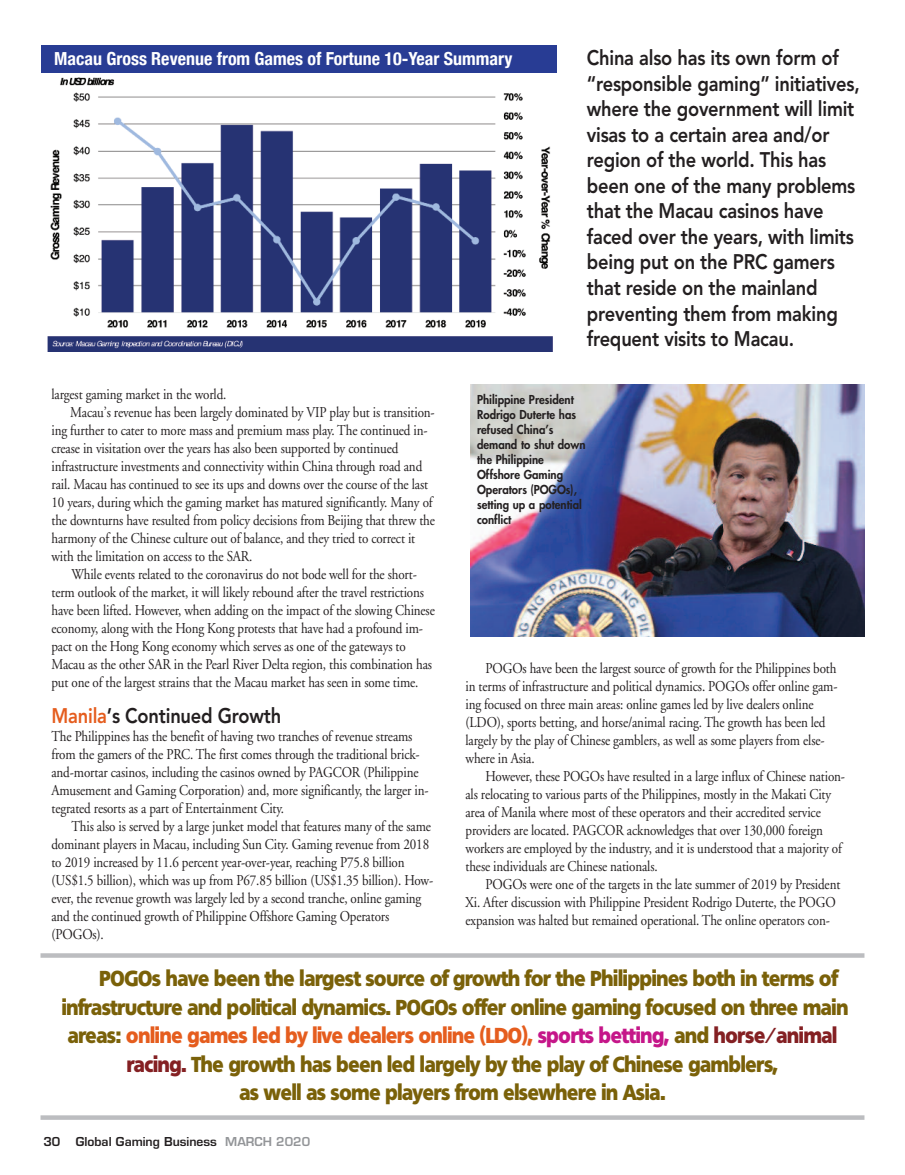
<style>
.page{position:relative;width:905px;height:1175px;background:#fff}
.page>*{position:absolute;margin:0;border:0;box-sizing:border-box;transform-origin:0 0}
.t1{font:800 21px/25.5px "Avenir";letter-spacing:-.01em;color:#231f20;scale:.87 1}
.t2{font:21px "Fustian";letter-spacing:-.01em;color:#7a6109;scale:.87 1}
.t3{font:21px "Fustian";letter-spacing:-.01em;color:#e55d1e;scale:.87 1}
.t4{font:700 condensed 18px "Helvetica Neue";color:#fff}
.t5{font:15px/18px "Adobe Garamond";letter-spacing:-.01em;color:#231f20;scale:.87 1}
.t6{font:800 12px/15px "Futura";color:#231f20;scale:.95 1}
.t7{font:600 12px "Eurostile";color:#231f20}
.s1{color:#e55d1e}
.s2{color:#7a6109}
.s3{color:#c51689}
.s4{color:#842023}
.s5{color:#939598}
</style>
<div class="page">
<img style="left:47px;top:77px;width:505px;height:274px">
<img style="left:470px;top:385px;width:394px;height:251px">
<div style="left:40px;top:45px;width:516px;height:28px;background:#283c94"></div>
<svg style="left:40px;top:953px;width:824px;height:4px;background:#c0c1c4"></svg>
<svg style="left:40px;top:1115px;width:824px;height:4px;background:#c1c2c5"></svg>
<p class="t4" style="left:54px;top:48px;width:460px">Macau Gross Revenue from Games of Fortune 10-Year Summary</p>
<p class="t1" style="left:587px;top:47px;width:315px">China also has its own form of “responsible gaming” initiatives, where the government will limit visas to a certain area and/or region of the world. This has been one of the many problems that the Macau casinos have faced over the years, with limits being put on the PRC gamers that reside on the mainland preventing them from making frequent visits to Macau.</p>
<p class="t5" style="left:51px;top:387px;width:203px">largest gaming market in the world.</p>
<p class="t5" style="left:70px;top:405px;width:420px">Macau’s revenue has been largely dominated by VIP play but is transition-</p>
<p class="t5" style="left:51px;top:423px;width:434px">ing further to cater to more mass and premium mass play. The continued in-</p>
<p class="t5" style="left:51px;top:441px;width:400px">crease in visitation over the years has also been supported by continued</p>
<p class="t5" style="left:51px;top:459px;width:428px">infrastructure investments and connectivity within China through road and</p>
<p class="t5" style="left:51px;top:477px;width:434px">rail. Macau has continued to see its ups and downs over the course of the last</p>
<p class="t5" style="left:51px;top:495px;width:439px">10 years, during which the gaming market has matured significantly. Many of</p>
<p class="t5" style="left:51px;top:513px;width:442px">the downturns have resulted from policy decisions from Beijing that threw the</p>
<p class="t5" style="left:51px;top:531px;width:419px">harmony of the Chinese culture out of balance, and they tried to correct it</p>
<p class="t5" style="left:51px;top:549px;width:232px">with the limitation on access to the SAR.</p>
<p class="t5" style="left:71px;top:567px;width:398px">While events related to the coronavirus do not bode well for the short-</p>
<p class="t5" style="left:51px;top:585px;width:430px">term outlook of the market, it will likely rebound after the travel restrictions</p>
<p class="t5" style="left:51px;top:603px;width:442px">have been lifted. However, when adding on the impact of the slowing Chinese</p>
<p class="t5" style="left:51px;top:621px;width:428px">economy, along with the Hong Kong protests that have had a profound im-</p>
<p class="t5" style="left:51px;top:639px;width:409px">pact on the Hong Kong economy which serves as one of the gateways to</p>
<p class="t5" style="left:51px;top:657px;width:439px">Macau as the other SAR in the Pearl River Delta region, this combination has</p>
<p class="t5" style="left:51px;top:675px;width:423px">put one of the largest strains that the Macau market has seen in some time.</p>
<h1 class="t1" style="left:51px;top:705px;width:265px"><span class="s1">Manila</span>’s Continued Growth</h1>
<p class="t5" style="left:51px;top:729px;width:435px">The Philippines has the benefit of having two tranches of revenue streams from the gamers of the PRC. The first comes through the traditional brick&shy;and-mortar casinos, including the casinos owned by PAGCOR (Philippine Amusement and Gaming Corporation) and, more significantly, the larger in&shy;tegrated resorts as a part of Entertainment City.</p>
<p class="t5" style="left:51px;top:819px;width:440px;text-indent:20px">This also is served by a large junket model that features many of the same dominant players in Macau, including Sun City. Gaming revenue from 2018 to 2019 increased by 11.6 percent year-over-year, reaching P75.8 billion (US$1.5 billion), which was up from P67.85 billion (US$1.35 billion). How&shy;ever, the revenue growth was largely led by a second tranche, online gaming and the continued growth of Philippine Offshore Gaming Operators (POGOs).</p>
<h1 class="t2" style="left:99px;top:966px;width:850px">POGOs have been the largest source of growth for the Philippines both in terms of</h1>
<h1 class="t2" style="left:62px;top:995px;width:905px">infrastructure and political dynamics. POGOs offer online gaming focused on three main</h1>
<h1 class="t3" style="left:68px;top:1023px;width:886px"><span class="s2">areas:</span> online games led by live dealers online (LDO), <span class="s3">sports betting,</span> <span class="s2">and</span> <span class="s4">horse/animal</span></h1>
<h1 class="t2" style="left:127px;top:1052px;width:750px"><span class="s4">racing.</span> The growth has been led largely by the play of Chinese gamblers,</h1>
<h1 class="t2" style="left:239px;top:1080px;width:491px">as well as some players from elsewhere in Asia.</h1>
<p class="t6" style="left:477px;top:393px;width:116px">Philippine President<br>Rodrigo Duterte has refused China’s demand to shut down the Philippine<br>Offshore Gaming<br>Operators (POGOs), setting up a potential conflict</p>
<p class="t5" style="left:465px;top:660px;width:429px;text-indent:20px">POGOs have been the largest source of growth for the Philippines both in terms of infrastructure and political dynamics. POGOs offer online gam&shy;ing focused on three main areas: online games led by live dealers online (LDO), sports betting, and horse/animal racing. The growth has been led largely by the play of Chinese gamblers, as well as some players from else&shy;where in Asia.</p>
<p class="t5" style="left:465px;top:768px;width:438px;text-indent:20px">However, these POGOs have resulted in a large influx of Chinese nation&shy;als relocating to various parts of the Philippines, mostly in the Makati City area of Manila where most of these operators and their accredited service providers are located. PAGCOR acknowledges that over 130,000 foreign workers are employed by the industry, and it is understood that a majority of these individuals are Chinese nationals.</p>
<p class="t5" style="left:465px;top:876px;width:432px;text-indent:20px">POGOs were one of the targets in the late summer of 2019 by President<br>Xi. After discussion with Philippine President Rodrigo Duterte, the POGO expansion was halted but remained operational. The online operators con-</p>
<p class="t7" style="left:44px;top:1137px;width:18px">30</p>
<p class="t7" style="left:76px;top:1137px;width:236px">Global Gaming Business <span class="s5">MARCH 2020</span></p>
</div>
